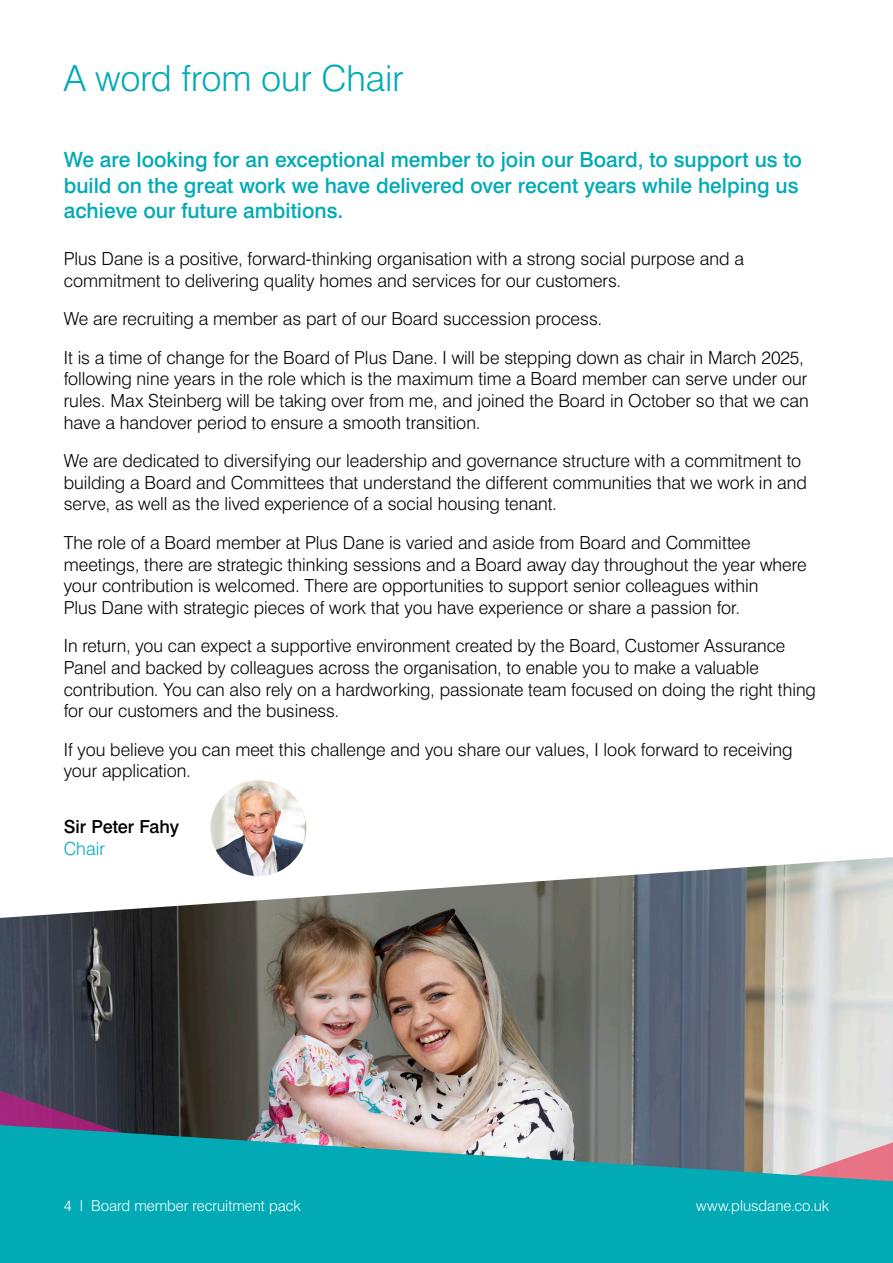
<style>
.page{position:relative;width:893px;height:1263px;background:#fff}
.page>*{position:absolute;margin:0;border:0;box-sizing:border-box;transform-origin:0 0}
.t1{font:300 36px "Swiss 721 BT";color:#01aab5}
.t2{font:500 21px/25.2px "Swiss 721 BT";color:#01aab5}
.t3{font:300 18px/21.6px "Swiss 721 BT";color:#000}
.t4{font:500 18px/21.6px "Swiss 721 BT";color:#000}
.t5{font:300 15px "Swiss 721 BT";color:#fff}
.s1{font-weight:300;color:#01aab5}
</style>
<div class="page">
<img style="left:0;top:857px;width:893px;height:263px">
<img style="left:0;top:1087px;width:518px;height:33px">
<svg style="left:0;top:1120px;width:893px;height:143px;background:#28a6b0"></svg>
<img style="left:210px;top:780px;width:96px;height:96px;border-radius:48px">
<p class="t1" style="left:64px;top:56px;width:341px">A word from our Chair</p>
<p class="t2" style="left:64px;top:147px;width:740px">We are looking for an exceptional member to join our Board, to support us to build on the great work we have delivered over recent years while helping us achieve our future ambitions.</p>
<p class="t3" style="left:64px;top:248px;width:682px">Plus Dane is a positive, forward-thinking organisation with a strong social purpose and a commitment to delivering quality homes and services for our customers.</p>
<p class="t3" style="left:64px;top:308px;width:540px">We are recruiting a member as part of our Board succession process.</p>
<p class="t3" style="left:64px;top:346px;width:746px">It is a time of change for the Board of Plus Dane. I will be stepping down as chair in March 2025, following nine years in the role which is the maximum time a Board member can serve under our rules. Max Steinberg will be taking over from me, and joined the Board in October so that we can have a handover period to ensure a smooth transition.</p>
<p class="t3" style="left:64px;top:450px;width:745px">We are dedicated to diversifying our leadership and governance structure with a commitment to building a Board and Committees that understand the different communities that we work in and serve, as well as the lived experience of a social housing tenant.</p>
<p class="t3" style="left:64px;top:532px;width:744px">The role of a Board member at Plus Dane is varied and aside from Board and Committee meetings, there are strategic thinking sessions and a Board away day throughout the year where your contribution is welcomed. There are opportunities to support senior colleagues within<br>Plus Dane with strategic pieces of work that you have experience or share a passion for.</p>
<p class="t3" style="left:64px;top:635px;width:754px">In return, you can expect a supportive environment created by the Board, Customer Assurance Panel and backed by colleagues across the organisation, to enable you to make a valuable contribution. You can also rely on a hardworking, passionate team focused on doing the right thing for our customers and the business.</p>
<p class="t3" style="left:64px;top:738px;width:730px">If you believe you can meet this challenge and you share our values, I look forward to receiving your application.</p>
<p class="t4" style="left:64px;top:816px;width:117px">Sir Peter Fahy<br><span class="s1">Chair</span></p>
<p class="t5" style="left:64px;top:1196px;width:238px">4 I Board member recruitment pack</p>
<p class="t5" style="left:696px;top:1196px;width:135px">www.plusdane.co.uk</p>
</div>
